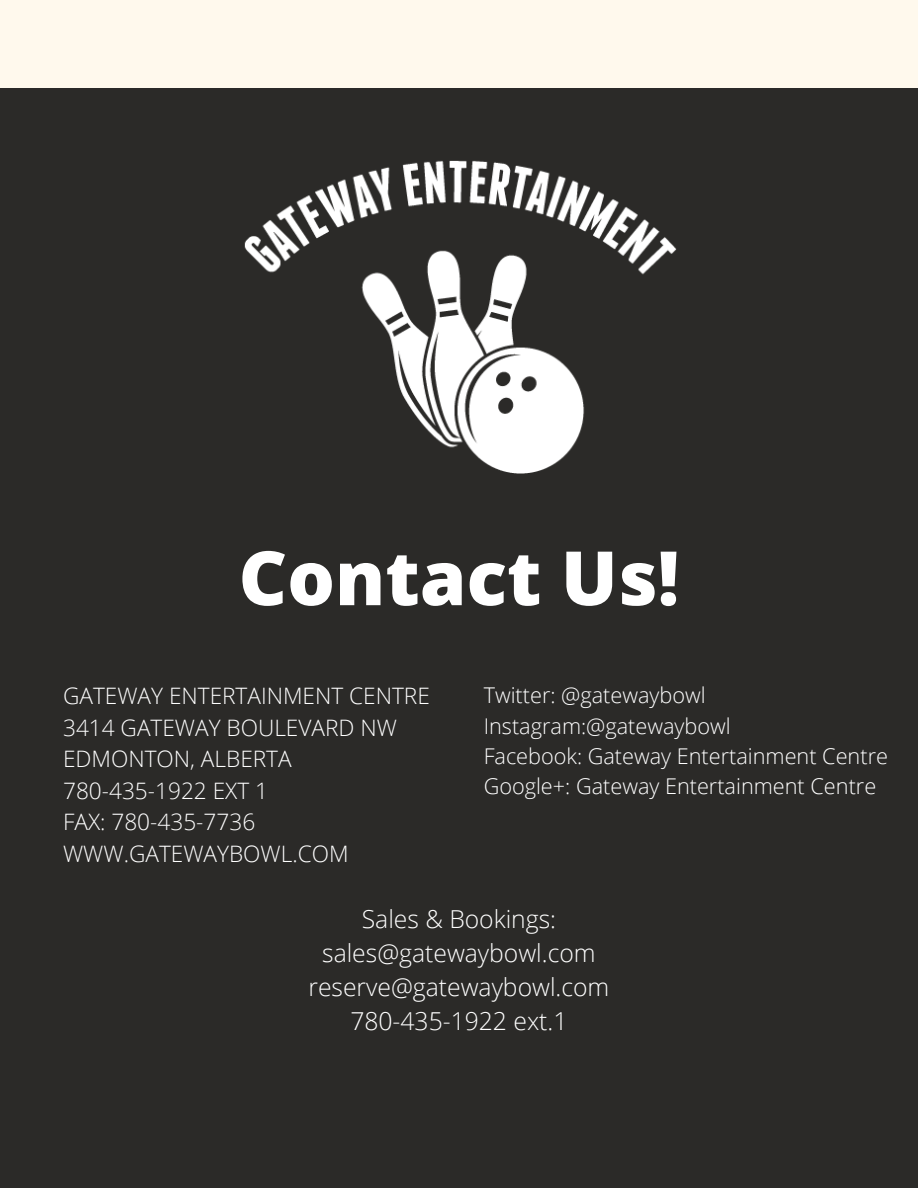
<style>
.page{position:relative;width:918px;height:1188px;background:#2b2a28}
.page>*{position:absolute;margin:0;border:0;box-sizing:border-box;transform-origin:0 0}
.t1{font:800 75px "Open Sans";color:#fff}
.t2{font:300 24.75px/34px "Open Sans";color:#fff;text-align:center}
.t3{font:300 22.65px/31.5px "Open Sans";color:#fff}
.t4{font:300 21.75px/30.3px "Open Sans";color:#fff}
</style>
<div class="page">
<div style="left:0;top:0;width:918px;height:88px;background:#fff9ed"></div>
<img style="left:244px;top:160px;width:433px;height:314px">
<h1 class="t1" style="left:239px;top:525px;width:442px">Contact Us!</h1>
<p class="t3" style="left:63px;top:680px;width:368px">GATEWAY ENTERTAINMENT CENTRE<br>3414 GATEWAY BOULEVARD NW<br>EDMONTON, ALBERTA<br>780-435-1922 EXT 1<br>FAX: 780-435-7736<br>WWW.GATEWAYBOWL.COM</p>
<p class="t4" style="left:484px;top:680px;width:406px">Twitter: @gatewaybowl<br>Instagram:@gatewaybowl<br>Facebook: Gateway Entertainment Centre<br>Google+: Gateway Entertainment Centre</p>
<p class="t2" style="left:308px;top:902px;width:303px">Sales &amp; Bookings: sales@gatewaybowl.com reserve@gatewaybowl.com<br>780-435-1922 ext.1</p>
</div>
